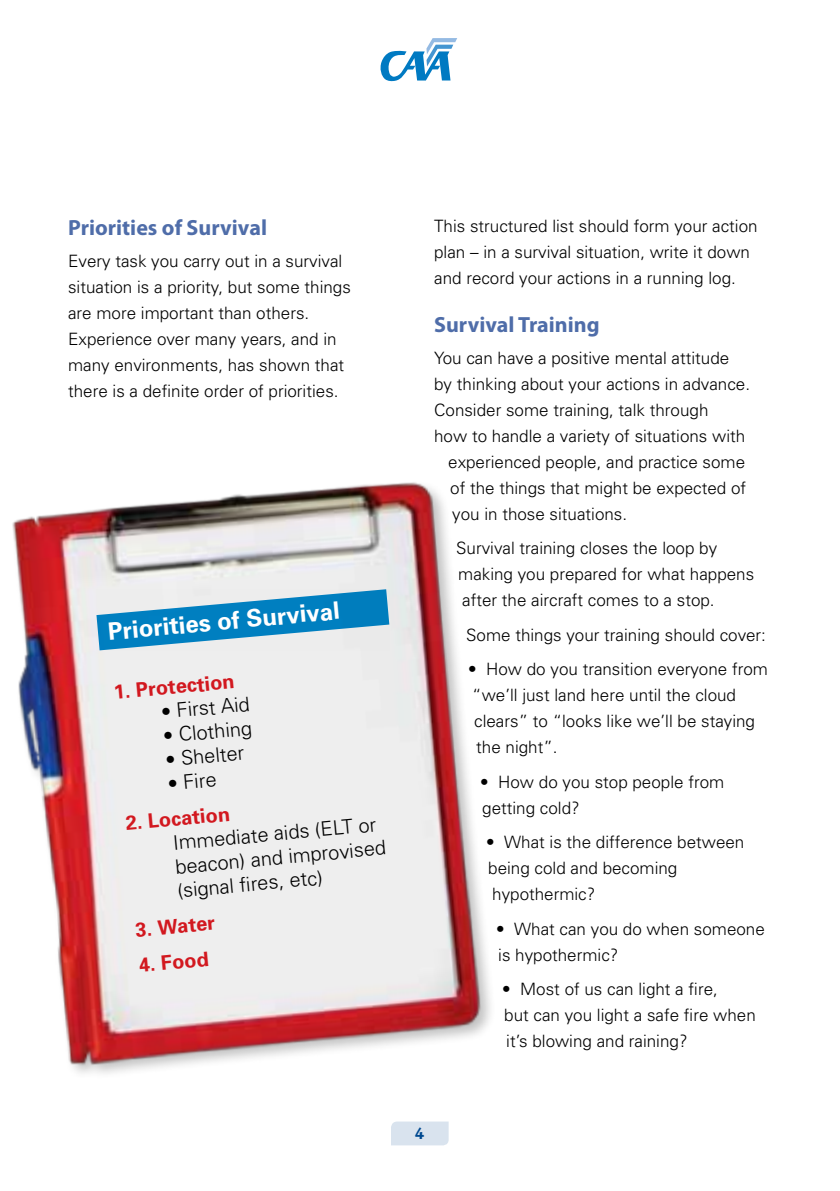
<style>
.page{position:relative;width:840px;height:1191px;background:#fff}
.page>*{position:absolute;margin:0;border:0;box-sizing:border-box;transform-origin:0 0}
.Tick_bullets{font:700 24px "Univers";color:#fff}
.Sub_2_Light_blue{font:700 22px "Myriad Pro";color:#4f6da9}
.Tick_bullets-2{font:300 20px/24px "Univers";color:#000}
.Tick_bullets-3{font:700 20px "Univers";color:#d2181f}
.t1{font:700 18px "Wunderlich";color:#004990}
.Body{font:300 17px/26px "Univers";color:#000}
</style>
<div class="page">
<img style="left:12px;top:482px;width:479px;height:590px">
<svg style="left:96px;top:589px;width:293px;height:61px;background:#64add2"></svg>
<svg style="left:391px;top:1121px;width:57px;height:24px"></svg>
<svg style="left:380px;top:38px;width:77px;height:43px"></svg>
<p class="Sub_2_Light_blue" style="left:68px;top:215px;width:200px">Priorities of Survival</p>
<p class="Body" style="left:68px;top:247px;width:284px">Every task you carry out in a survival situation is a priority, but some things are more important than others.<br>Experience over many years, and in many environments, has shown that there is a definite order of priorities.</p>
<p class="Tick_bullets" style="left:107px;top:615px;width:234px;rotate:-5deg">Priorities of Survival</p>
<p class="Tick_bullets-3" style="left:112px;top:679px;width:123px;rotate:-5deg">1. Protection</p>
<p class="Tick_bullets-2" style="left:160px;top:699px;width:90px;rotate:-5deg">• First Aid</p>
<p class="Tick_bullets-2" style="left:162px;top:723px;width:90px;rotate:-5deg">• Clothing</p>
<p class="Tick_bullets-2" style="left:164px;top:747px;width:80px;rotate:-5deg">• Shelter</p>
<p class="Tick_bullets-2" style="left:166px;top:771px;width:50px;rotate:-5deg">• Fire</p>
<p class="Tick_bullets-3" style="left:124px;top:810px;width:106px;rotate:-5deg">2. Location</p>
<p class="Tick_bullets-2" style="left:172px;top:829px;width:213px;rotate:-5deg">Immediate aids (ELT or beacon) and improvised (signal fi res, etc)</p>
<p class="Tick_bullets-3" style="left:134px;top:916px;width:81px;rotate:-5deg">3. Water</p>
<p class="Tick_bullets-3" style="left:138px;top:952px;width:72px;rotate:-5deg">4. Food</p>
<p class="Body" style="left:434px;top:213px;width:325px">This structured list should form your action plan – in a survival situation, write it down and record your actions in a running log.</p>
<p class="Sub_2_Light_blue" style="left:434px;top:312px;width:167px">Survival Training</p>
<p class="Body" style="left:434px;top:344px;width:296px">You can have a positive mental attitude</p>
<p class="Body" style="left:434px;top:370px;width:317px">by thinking about your actions in advance.</p>
<p class="Body" style="left:434px;top:396px;width:275px">Consider some training, talk through</p>
<p class="Body" style="left:434px;top:422px;width:312px">how to handle a variety of situations with</p>
<p class="Body" style="left:448px;top:448px;width:298px">experienced people, and practice some</p>
<p class="Body" style="left:450px;top:474px;width:297px">of the things that might be expected of</p>
<p class="Body" style="left:452px;top:500px;width:176px">you in those situations.</p>
<p class="Body" style="left:456px;top:535px;width:299px">Survival training closes the loop by making you prepared for what happens after the aircraft comes to a stop.</p>
<p class="Body" style="left:466px;top:621px;width:301px">Some things your training should cover:</p>
<p class="Body" style="left:468px;top:656px;width:301px">• How do you transition everyone from “we’ll just land here until the cloud clears” to “looks like we’ll be staying the night”.</p>
<p class="Body" style="left:480px;top:768px;width:245px">• How do you stop people from getting cold?</p>
<p class="Body" style="left:486px;top:829px;width:259px">• What is the difference between being cold and becoming hypothermic?</p>
<p class="Body" style="left:496px;top:915px;width:270px">• What can you do when someone is hypothermic?</p>
<p class="Body" style="left:502px;top:976px;width:255px">• Most of us can light a fire,<br>but can you light a safe fire when it’s blowing and raining?</p>
<p class="t1" style="left:415px;top:1122px;width:10px">4</p>
</div>
